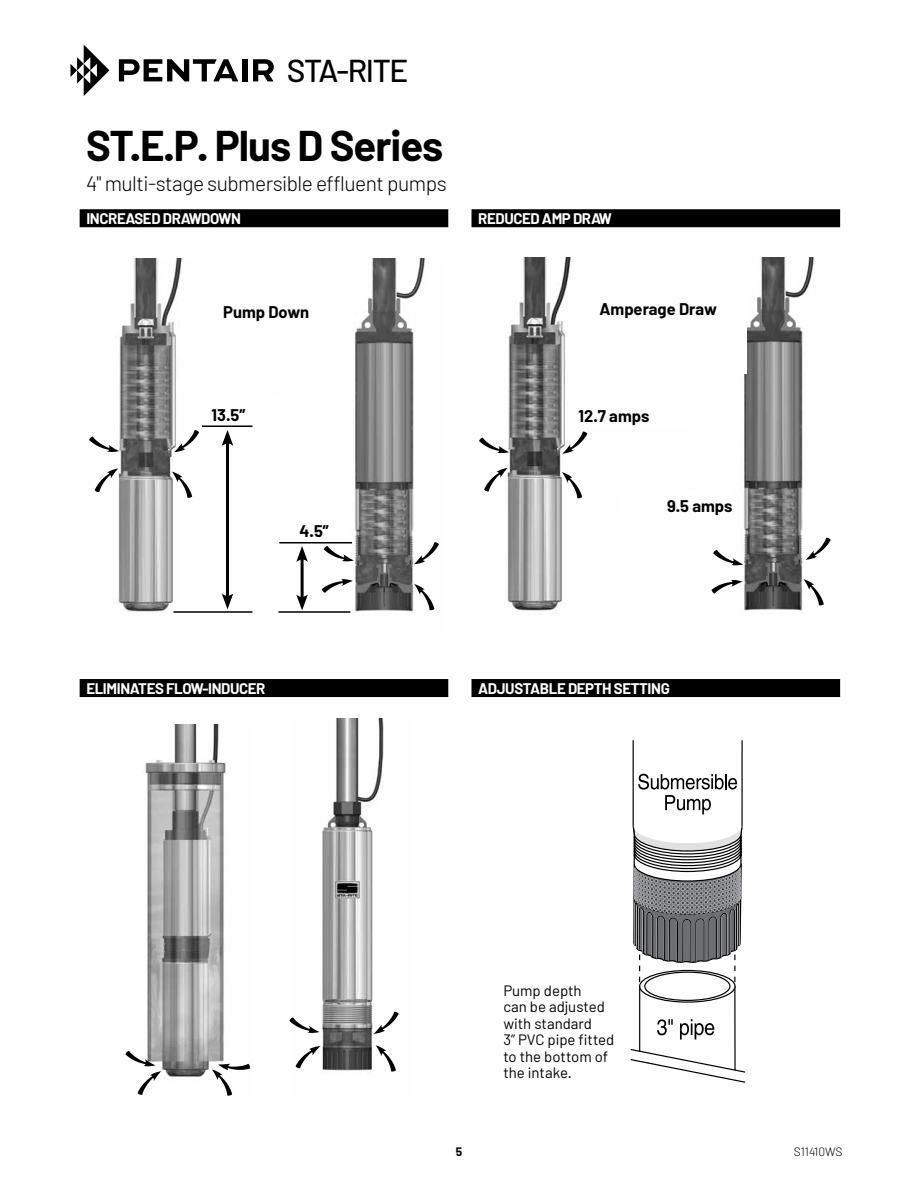
<style>
.page{position:relative;width:918px;height:1188px;background:#fff}
.page>*{position:absolute;margin:0;border:0;box-sizing:border-box;transform-origin:0 0}
.t1{font:700 42px "Barlow";letter-spacing:-.025em;color:#000}
.t2{font:500 31.8px "Barlow";letter-spacing:-.045em;color:#000}
.t3{font:300 21px "Barlow";letter-spacing:-.025em;color:#000}
.t4{font:700 16.5px "Barlow";color:#000}
.t5{font:700 15px "Barlow";letter-spacing:-.025em;color:#fff}
.t6{font:15px/16.5px "Barlow";color:#000}
.t7{font:300 12px "Barlow";color:#000}
.t8{font:700 12px "Barlow";color:#000}
</style>
<div class="page">
<svg style="left:70px;top:45px;width:39px;height:51px"></svg>
<svg style="left:119px;top:59px;width:119px;height:22px"></svg>
<div style="left:242px;top:59px;width:5px;height:22px;background:#000"></div>
<svg style="left:253px;top:59px;width:21px;height:22px"></svg>
<img style="left:322px;top:718px;width:62px;height:356px">
<img style="left:145px;top:724px;width:104px;height:353px">
<svg style="left:125px;top:1050px;width:37px;height:45px"></svg>
<svg style="left:211px;top:1064px;width:39px;height:32px"></svg>
<svg style="left:289px;top:1017px;width:32px;height:52px"></svg>
<svg style="left:373px;top:1011px;width:26px;height:62px"></svg>
<svg style="left:631px;top:740px;width:115px;height:343px"></svg>
<img style="left:116px;top:258px;width:309px;height:355px">
<hr style="left:301px;top:556px;width:3px;height:44px;background:#000">
<svg style="left:296px;top:546px;width:12px;height:16px"></svg>
<svg style="left:296px;top:594px;width:12px;height:16px"></svg>
<hr style="left:174px;top:611px;width:78px;height:2px;background:#000">
<hr style="left:278px;top:611px;width:72px;height:2px;background:#000">
<svg style="left:174px;top:429px;width:26px;height:27px"></svg>
<svg style="left:89px;top:436px;width:30px;height:20px"></svg>
<svg style="left:94px;top:465px;width:25px;height:28px"></svg>
<svg style="left:171px;top:469px;width:23px;height:30px"></svg>
<svg style="left:413px;top:541px;width:26px;height:27px"></svg>
<svg style="left:323px;top:545px;width:31px;height:21px"></svg>
<svg style="left:321px;top:576px;width:32px;height:17px"></svg>
<svg style="left:414px;top:581px;width:21px;height:30px"></svg>
<div style="left:180px;top:302px;width:173px;height:51px;background:#fff"></div>
<div style="left:179px;top:396px;width:99px;height:34px;background:#fff"></div>
<div style="left:279px;top:512px;width:72px;height:33px;background:#fff"></div>
<hr style="left:226px;top:440px;width:3px;height:159px;background:#000">
<svg style="left:222px;top:430px;width:11px;height:16px"></svg>
<svg style="left:222px;top:593px;width:11px;height:16px"></svg>
<hr style="left:202px;top:425px;width:50px;height:2px;background:#000">
<hr style="left:279px;top:542px;width:73px;height:2px;background:#000">
<img style="left:505px;top:258px;width:309px;height:353px">
<svg style="left:562px;top:430px;width:27px;height:28px"></svg>
<svg style="left:479px;top:437px;width:30px;height:20px"></svg>
<svg style="left:484px;top:464px;width:24px;height:29px"></svg>
<svg style="left:561px;top:469px;width:23px;height:31px"></svg>
<svg style="left:805px;top:536px;width:26px;height:28px"></svg>
<svg style="left:712px;top:549px;width:32px;height:21px"></svg>
<svg style="left:711px;top:576px;width:32px;height:18px"></svg>
<svg style="left:803px;top:576px;width:21px;height:31px"></svg>
<div style="left:570px;top:299px;width:177px;height:75px;background:#fff"></div>
<div style="left:579px;top:400px;width:113px;height:27px;background:#fff"></div>
<div style="left:621px;top:490px;width:111px;height:27px;background:#fff"></div>
<div style="left:80px;top:209px;width:368px;height:18px;background:#000"></div>
<div style="left:80px;top:679px;width:368px;height:18px;background:#000"></div>
<div style="left:472px;top:209px;width:368px;height:18px;background:#000"></div>
<div style="left:472px;top:679px;width:368px;height:18px;background:#000"></div>
<h2 class="t2" style="left:287px;top:50px;width:123px">STA-RITE</h2>
<h1 class="t1" style="left:86px;top:120px;width:359px">ST.E.P. Plus D Series</h1>
<h3 class="t3" style="left:86px;top:170px;width:362px">4" multi-stage submersible effluent pumps</h3>
<p class="t5" style="left:86px;top:210px;width:156px">INCREASED DRAWDOWN</p>
<p class="t4" style="left:223px;top:302px;width:88px">Pump Down</p>
<p class="t5" style="left:478px;top:210px;width:135px">REDUCED AMP DRAW</p>
<p class="t4" style="left:600px;top:299px;width:119px">Amperage Draw</p>
<p class="t4" style="left:212px;top:405px;width:35px">13.5”</p>
<p class="t4" style="left:300px;top:521px;width:31px">4.5”</p>
<p class="t4" style="left:579px;top:406px;width:72px">12.7 amps</p>
<p class="t4" style="left:667px;top:496px;width:67px">9.5 amps</p>
<p class="t5" style="left:86px;top:679px;width:181px">ELIMINATES FLOW-INDUCER</p>
<p class="t5" style="left:478px;top:679px;width:193px">ADJUSTABLE DEPTH SETTING</p>
<p class="t6" style="left:503px;top:982px;width:113px">Pump depth<br>can be adjusted with standard<br>3” PVC pipe fitted to the bottom of the intake.</p>
<p class="t8" style="left:456px;top:1144px;width:8px">5</p>
<p class="t7" style="left:794px;top:1144px;width:50px">S11410WS</p>
</div>
